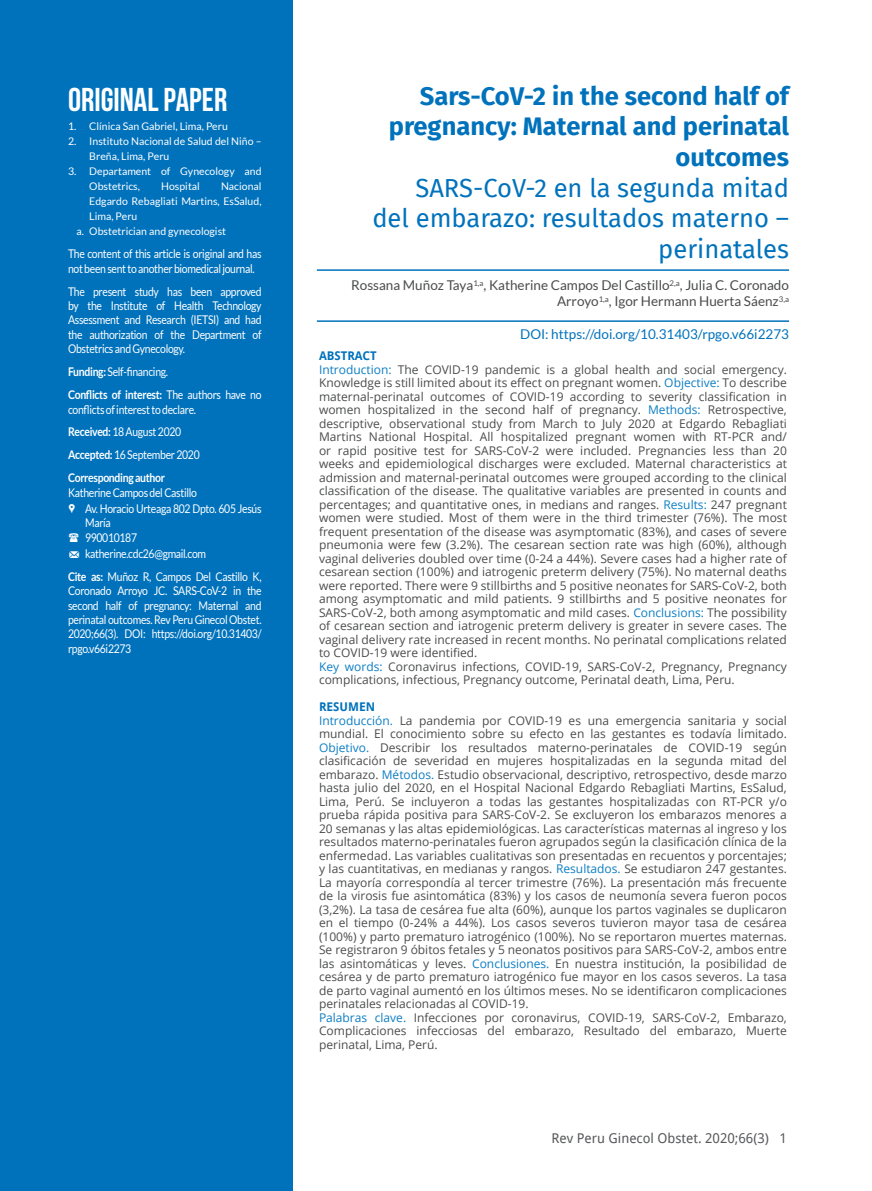
<style>
.page{position:relative;width:872px;height:1191px;background:#fff}
.page>*{position:absolute;margin:0;border:0;box-sizing:border-box;transform-origin:0 0}
.t1{font:700 33px "Bebas Neue";color:#fff}
.t2{font:25.5px/30.6px "Fira Sans";color:#0072bc;text-align:right}
.t3{font:700 25.5px/30.6px "Fira Sans";color:#0072bc;text-align:right}
.t4{font:13.5px/16.2px "Lato";color:#4b4c4d;text-align:right}
.t5{font:13.5px "Lato";color:#0072bc}
.t6{font:13.5px "Droid Sans";color:#57585a}
.t7{font:12px/13.5px "Open Sans";color:#4b4c4d}
.t8{font:12px/14.4px "Lato";letter-spacing:-.03em;color:#fff;scale:.87 1}
.t9{font:700 12px "Droid Sans";color:#0072bc}
.t10{font:10.5px/15px "Lato";color:#fff}
.s1{font-weight:700}
.s2{font-family:"Modern Pictograms";font-size:13.5px}
.s3{color:#0d7ec3}
</style>
<div class="page">
<div style="left:0;top:0;width:293px;height:1191px;background:#0072bc"></div>
<hr style="left:317px;top:269px;width:472px;height:2px;background:#0072bc">
<hr style="left:317px;top:320px;width:472px;height:2px;background:#0072bc">
<h1 class="t1" style="left:68px;top:82px;width:161px">ORIGINAL PAPER</h1>
<p class="t10" style="left:68px;top:119px;width:161px">1. Clínica San Gabriel, Lima, Peru</p>
<p class="t10" style="left:89px;top:134px;width:174px;text-indent:-21px">2. Instituto Nacional de Salud del Niño –<br>Breña, Lima, Peru</p>
<p class="t10" style="left:89px;top:164px;width:174px;text-indent:-21px">3. Departament of Gynecology and<br>Obstetrics,</p>
<p class="t10" style="left:161px;top:179px;width:40px">Hospital</p>
<p class="t10" style="left:221px;top:179px;width:42px">Nacional</p>
<p class="t10" style="left:89px;top:194px;width:174px">Edgardo Rebagliati Martins, EsSalud,</p>
<p class="t10" style="left:89px;top:209px;width:50px">Lima, Peru</p>
<p class="t10" style="left:77px;top:224px;width:151px">a. Obstetrician and gynecologist</p>
<p class="t8" style="left:68px;top:247px;width:224px">The content of this article is original and has not been sent to another biomedical journal.</p>
<p class="t8" style="left:68px;top:284px;width:224px;text-align:justify">The present study has been approved by the Institute of Health Technology Assessment and Research (IETSI) and had the authorization of the Department of Obstetrics and Gynecology.</p>
<p class="t8" style="left:68px;top:360px;width:224px;line-height:23px"><span class="s1">Funding:</span> Self-financing.<br><span class="s1">Conflicts of interest:</span> The authors have no</p>
<p class="t8" style="left:68px;top:397px;width:153px;line-height:23px">conflicts of interest to declare.<br><span class="s1">Received:</span> 18 August 2020<br><span class="s1">Accepted:</span> 16 September 2020<br><span class="s1">Corresponding author</span></p>
<p class="t8" style="left:68px;top:484px;width:224px;line-height:16.2px">Katherine Campos del Castillo<br><span class="s2">,</span> Av. Horacio Urteaga 802 Dpto. 605 Jesús</p>
<p class="t8" style="left:85px;top:515px;width:61px">María<br>990010187</p>
<p class="t8" style="left:68px;top:542px;width:224px;line-height:23px"><span class="s2">m</span> katherine.cdc26@gmail.com<br><span class="s1">Cite as:</span> Muñoz R, Campos Del Castillo K,</p>
<p class="t8" style="left:68px;top:583px;width:224px;text-align:justify">Coronado Arroyo JC. SARS-CoV-2 in the second half of pregnancy: Maternal and perinatal outcomes. Rev Peru Ginecol Obstet.<br>2020;66(3). DOI: https://doi.org/10.31403/ rpgo.v66i2273</p>
<h2 class="t3" style="left:389px;top:79px;width:402px">Sars-CoV-2 in the second half of pregnancy: Maternal and perinatal outcomes</h2>
<h2 class="t2" style="left:372px;top:172px;width:418px">SARS-CoV-2 en la segunda mitad<br>del embarazo: resultados materno – perinatales</h2>
<p class="t4" style="left:351px;top:277px;width:439px">Rossana Muñoz Taya<sup>1,a</sup>, Katherine Campos Del Castillo<sup>2,a</sup>, Julia C. Coronado<br>Arroyo<sup>1,a</sup>, Igor Hermann Huerta Sáenz<sup>3,a</sup></p>
<p class="t5" style="left:520px;top:326px;width:270px">DOI: https://doi.org/10.31403/rpgo.v66i2273</p>
<p class="t9" style="left:319px;top:347px;width:59px">ABSTRACT</p>
<p class="t7" style="left:319px;top:362px;width:469px"><span class="s3">Introduction:</span> The COVID-19 pandemic is a global health and social emergency.<br>Knowledge is still limited about its effect on pregnant women. <span class="s3">Objective:</span> To describe maternal-perinatal outcomes of COVID-19 according to severity classification in women hospitalized in the second half of pregnancy. <span class="s3">Methods:</span> Retrospective, descriptive, observational study from March to July 2020 at Edgardo Rebagliati Martins National Hospital. All hospitalized pregnant women with RT-PCR and/ or rapid positive test for SARS-CoV-2 were included. Pregnancies less than 20 weeks and epidemiological discharges were excluded. Maternal characteristics at admission and maternal-perinatal outcomes were grouped according to the clinical classification of the disease. The qualitative variables are presented in counts and percentages; and quantitative ones, in medians and ranges. <span class="s3">Results:</span> 247 pregnant women were studied. Most of them were in the third trimester (76%). The most frequent presentation of the disease was asymptomatic (83%), and cases of severe pneumonia were few (3.2%). The cesarean section rate was high (60%), although vaginal deliveries doubled over time (0-24 a 44%). Severe cases had a higher rate of cesarean section (100%) and iatrogenic preterm delivery (75%). No maternal deaths were reported. There were 9 stillbirths and 5 positive neonates for SARS-CoV-2, both among asymptomatic and mild patients. 9 stillbirths and 5 positive neonates for SARS-CoV-2, both among asymptomatic and mild cases. <span class="s3">Conclusions:</span> The possibility of cesarean section and iatrogenic preterm delivery is greater in severe cases. The vaginal delivery rate increased in recent months. No perinatal complications related to COVID-19 were identified.<br><span class="s3">Key words:</span> Coronavirus infections, COVID-19, SARS-CoV-2, Pregnancy, Pregnancy complications, infectious, Pregnancy outcome, Perinatal death, Lima, Peru.</p>
<p class="t9" style="left:319px;top:698px;width:58px">RESUMEN</p>
<p class="t7" style="left:319px;top:713px;width:469px"><span class="s3">Introducción.</span> La pandemia por COVID-19 es una emergencia sanitaria y social mundial. El conocimiento sobre su efecto en las gestantes es todavía limitado.<br><span class="s3">Objetivo.</span> Describir los resultados materno-perinatales de COVID-19 según clasificación de severidad en mujeres hospitalizadas en la segunda mitad del embarazo. <span class="s3">Métodos.</span> Estudio observacional, descriptivo, retrospectivo, desde marzo hasta julio del 2020, en el Hospital Nacional Edgardo Rebagliati Martins, EsSalud, Lima, Perú. Se incluyeron a todas las gestantes hospitalizadas con RT-PCR y/o prueba rápida positiva para SARS-CoV-2. Se excluyeron los embarazos menores a 20 semanas y las altas epidemiológicas. Las características maternas al ingreso y los resultados materno-perinatales fueron agrupados según la clasificación clínica de la enfermedad. Las variables cualitativas son presentadas en recuentos y porcentajes; y las cuantitativas, en medianas y rangos. <span class="s3">Resultados.</span> Se estudiaron 247 gestantes.<br>La mayoría correspondía al tercer trimestre (76%). La presentación más frecuente de la virosis fue asintomática (83%) y los casos de neumonía severa fueron pocos (3,2%). La tasa de cesárea fue alta (60%), aunque los partos vaginales se duplicaron en el tiempo (0-24% a 44%). Los casos severos tuvieron mayor tasa de cesárea (100%) y parto prematuro iatrogénico (100%). No se reportaron muertes maternas.<br>Se registraron 9 óbitos fetales y 5 neonatos positivos para SARS-CoV-2, ambos entre las asintomáticas y leves. <span class="s3">Conclusiones.</span> En nuestra institución, la posibilidad de cesárea y de parto prematuro iatrogénico fue mayor en los casos severos. La tasa de parto vaginal aumentó en los últimos meses. No se identificaron complicaciones perinatales relacionadas al COVID-19.<br><span class="s3">Palabras clave.</span> Infecciones por coronavirus, COVID-19, SARS-CoV-2, Embarazo, Complicaciones infecciosas del embarazo, Resultado del embarazo, Muerte perinatal, Lima, Perú.</p>
<p class="t6" style="left:551px;top:1128px;width:237px">Rev Peru Ginecol Obstet. 2020;66(3) 1</p>
</div>
